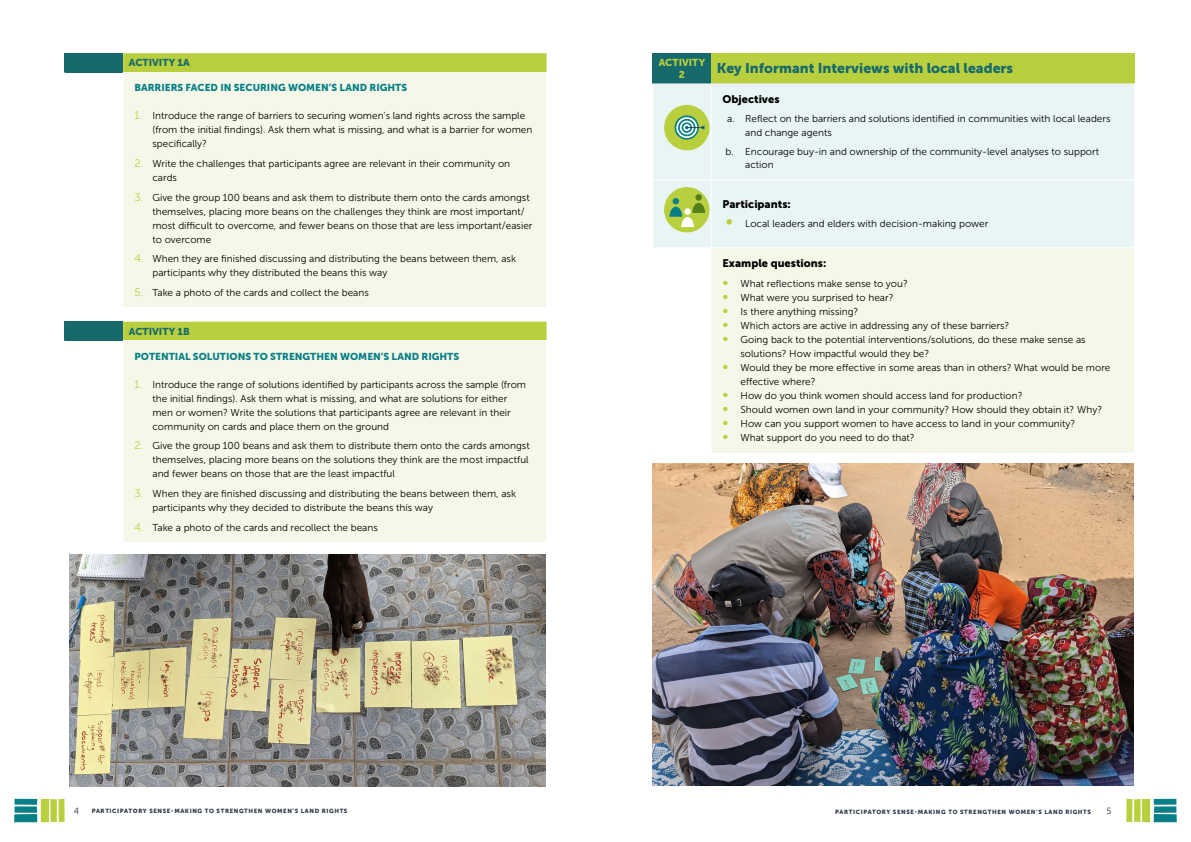
<style>
.page{position:relative;width:1191px;height:842px;background:#fff}
.page>*{position:absolute;margin:0;border:0;box-sizing:border-box;transform-origin:0 0}
.t1{font:14px "Museo Sans 900";color:#166a6c}
.t2{font:11px "Museo Sans 900";color:#000}
.t3{font:10px/14px "Museo Sans 300";color:#000}
.t4{font:10px "Museo Sans 900";color:#067f87}
.t5{font:10px "Museo Sans 900";color:#166a6c}
.t6{font:10px/12px "Museo Sans 900";color:#b9cf3e;text-align:center}
.t7{font:9px "Museo Sans 300";color:#2b3642}
.t8{font:6px "Museo Sans 900";letter-spacing:.1em;color:#2b3642}
.s1{font-size:11px;color:#b9cf3e}
</style>
<div class="page">
<img style="left:69px;top:555px;width:477px;height:231px">
<div style="left:65px;top:53px;width:58px;height:19px;background:#166a6c"></div>
<svg style="left:123px;top:54px;width:423px;height:287px;fill:#b9cf3e"></svg>
<div style="left:123px;top:72px;width:423px;height:235px;background:#f5f8e8"></div>
<div style="left:65px;top:321px;width:58px;height:20px;background:#166a6c"></div>
<div style="left:123px;top:341px;width:423px;height:201px;background:#f5f8e8"></div>
<hr style="left:123px;top:72px;width:1px;height:235px;background:#fff">
<hr style="left:123px;top:341px;width:1px;height:201px;background:#fff">
<hr style="left:123px;top:321px;width:423px;height:1px;background:#fff">
<div style="left:653px;top:53px;width:58px;height:30px;background:#166a6c"></div>
<div style="left:711px;top:53px;width:423px;height:30px;background:#b9cf3e"></div>
<div style="left:653px;top:83px;width:481px;height:164px;background:#e9f5f4"></div>
<div style="left:711px;top:248px;width:423px;height:204px;background:#f5f8e8"></div>
<hr style="left:711px;top:83px;width:1px;height:97px;background:#fff">
<hr style="left:711px;top:180px;width:1px;height:68px;background:#fff">
<hr style="left:711px;top:248px;width:1px;height:204px;background:#fff">
<hr style="left:652px;top:180px;width:59px;height:1px;background:#fff">
<hr style="left:711px;top:180px;width:423px;height:1px;background:#fff">
<hr style="left:711px;top:248px;width:423px;height:1px;background:#fff">
<div style="left:664px;top:105px;width:45px;height:45px;background:#b9cf3e;border-radius:50%"></div>
<svg style="left:674px;top:115px;width:25px;height:25px"></svg>
<svg style="left:676px;top:117px;width:33px;height:33px"></svg>
<div style="left:664px;top:187px;width:45px;height:45px;background:#b9cf3e;border-radius:50%"></div>
<img style="left:652px;top:463px;width:481px;height:322px">
<svg style="left:14px;top:799px;width:51px;height:23px"></svg>
<svg style="left:1126px;top:799px;width:50px;height:23px"></svg>
<div style="left:672px;top:198px;width:7px;height:6px;background:#067f87;border-radius:50%"></div>
<div style="left:695px;top:194px;width:7px;height:7px;background:#527e1c;border-radius:50%"></div>
<svg style="left:669px;top:201px;width:36px;height:26px"></svg>
<div style="left:684px;top:208px;width:7px;height:7px;background:#fff;border-radius:50%"></div>
<svg style="left:726px;top:220px;width:6px;height:5px"></svg>
<p class="t5" style="left:129px;top:57px;width:62px">ACTIVITY 1A</p>
<p class="t4" style="left:134px;top:82px;width:274px">BARRIERS FACED IN SECURING WOMEN’S LAND RIGHTS</p>
<p class="t3" style="left:152px;top:109px;width:381px;text-indent:-18px"><span class="s1">1.</span> Introduce the range of barriers to securing women’s land rights across the sample (from the initial findings). Ask them what is missing, and what is a barrier for women specifically?</p>
<p class="t3" style="left:152px;top:156px;width:359px;text-indent:-18px"><span class="s1">2.</span> Write the challenges that participants agree are relevant in their community on cards</p>
<p class="t3" style="left:152px;top:190px;width:381px;text-indent:-18px"><span class="s1">3.</span> Give the group 100 beans and ask them to distribute them onto the cards amongst themselves, placing more beans on the challenges they think are most important/ most difficult to overcome, and fewer beans on those that are less important/easier to overcome</p>
<p class="t3" style="left:152px;top:252px;width:365px;text-indent:-18px"><span class="s1">4.</span> When they are finished discussing and distributing the beans between them, ask participants why they distributed the beans this way</p>
<p class="t3" style="left:134px;top:285px;width:236px"><span class="s1">5.</span> Take a photo of the cards and collect the beans</p>
<p class="t5" style="left:129px;top:325px;width:62px">ACTIVITY 1B</p>
<p class="t4" style="left:134px;top:350px;width:326px">POTENTIAL SOLUTIONS TO STRENGTHEN WOMEN’S LAND RIGHTS</p>
<p class="t3" style="left:152px;top:377px;width:375px;text-indent:-18px"><span class="s1">1.</span> Introduce the range of solutions identified by participants across the sample (from the initial findings). Ask them what is missing, and what are solutions for either men or women? Write the solutions that participants agree are relevant in their community on cards and place them on the ground</p>
<p class="t3" style="left:152px;top:439px;width:379px;text-align:justify;text-indent:-18px"><span class="s1">2.</span> Give the group 100 beans and ask them to distribute them onto the cards amongst themselves, placing more beans on the solutions they think are the most impactful and fewer beans on those that are the least impactful</p>
<p class="t3" style="left:152px;top:486px;width:365px;text-indent:-18px"><span class="s1">3.</span> When they are finished discussing and distributing the beans between them, ask participants why they decided to distribute the beans this way</p>
<p class="t3" style="left:134px;top:520px;width:245px"><span class="s1">4.</span> Take a photo of the cards and recollect the beans</p>
<p class="t6" style="left:658px;top:56px;width:48px">ACTIVITY<br>2</p>
<h1 class="t1" style="left:717px;top:60px;width:298px">Key Informant Interviews with local leaders</h1>
<p class="t2" style="left:722px;top:93px;width:59px">Objectives</p>
<p class="t3" style="left:745px;top:112px;width:367px;line-height:13.5px;text-indent:-18px">a. Reflect on the barriers and solutions identified in communities with local leaders and change agents</p>
<p class="t3" style="left:745px;top:145px;width:355px;line-height:13.5px;text-indent:-20px">b. Encourage buy-in and ownership of the community-level analyses to support action</p>
<p class="t2" style="left:722px;top:198px;width:70px">Participants:</p>
<p class="t3" style="left:745px;top:217px;width:245px">Local leaders and elders with decision-making power</p>
<p class="t2" style="left:722px;top:257px;width:105px">Example questions:</p>
<p class="t3" style="left:740px;top:277px;width:371px">What reflections make sense to you?<br>What were you surprised to hear?<br>Is there anything missing?<br>Which actors are active in addressing any of these barriers?<br>Going back to the potential interventions/solutions, do these make sense as solutions? How impactful would they be?<br>Would they be more effective in some areas than in others? What would be more effective where?<br>How do you think women should access land for production?<br>Should women own land in your community? How should they obtain it? Why?<br>How can you support women to have access to land in your community?<br>What support do you need to do that?</p>
<p class="t7" style="left:74px;top:806px;width:7px">4</p>
<p class="t8" style="left:92px;top:808px;width:257px">PARTICIPATORY SENSE-MAKING TO STRENGTHEN WOMEN’S LAND RIGHTS</p>
<p class="t8" style="left:835px;top:808px;width:257px">PARTICIPATORY SENSE-MAKING TO STRENGTHEN WOMEN’S LAND RIGHTS</p>
<p class="t7" style="left:1106px;top:806px;width:7px">5</p>
</div>
